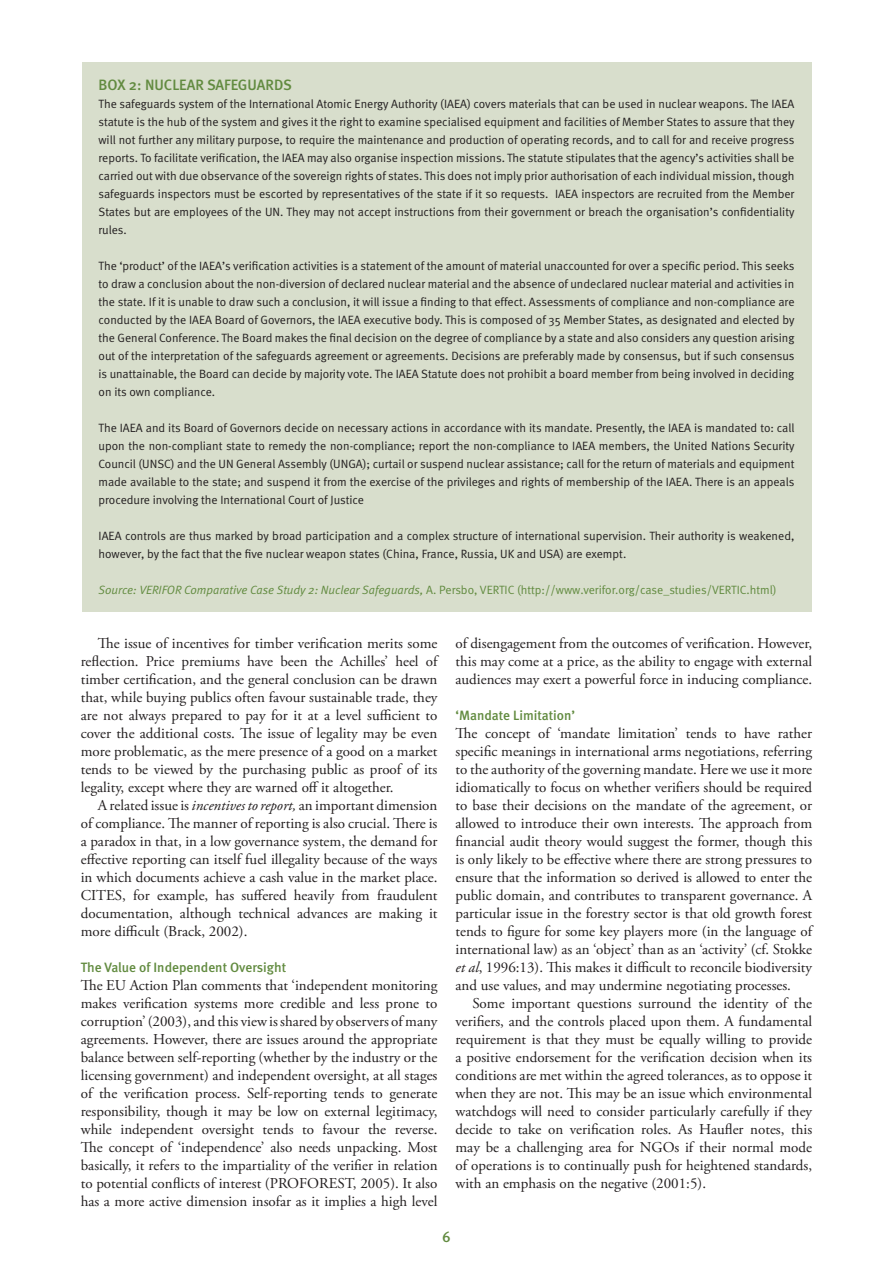
<style>
.page{position:relative;width:893px;height:1263px;background:#fff}
.page>*{position:absolute;margin:0;border:0;box-sizing:border-box;transform-origin:0 0}
.t1{font:15px/18px "Adobe Garamond Pro";color:#231f20;text-align:justify}
.t2{font:500 15px "Meta";color:#628b40}
.t3{font:500 13.5px "Meta";color:#628b40}
.t4{font:12px/18px "Meta Normal";color:#231f20;text-align:justify}
.t5{font:12px "Meta Normal";color:#628b40}
.s1{font-style:italic}
</style>
<div class="page">
<div style="left:82px;top:62px;width:729px;height:550px;background:#d8decc"></div>
<p class="t2" style="left:98px;top:76px;width:195px">BOX 2: NUCLEAR SAFEGUARDS</p>
<p class="t4" style="left:99px;top:95px;width:698px">The safeguards system of the International Atomic Energy Authority (IAEA) covers materials that can be used in nuclear weapons. The IAEA statute is the hub of the system and gives it the right to examine specialised equipment and facilities of Member States to assure that they will not further any military purpose, to require the maintenance and production of operating records, and to call for and receive progress reports. To facilitate verification, the IAEA may also organise inspection missions. The statute stipulates that the agency’s activities shall be carried out with due observance of the sovereign rights of states. This does not imply prior authorisation of each individual mission, though safeguards inspectors must be escorted by representatives of the state if it so requests. IAEA inspectors are recruited from the Member States but are employees of the UN. They may not accept instructions from their government or breach the organisation’s confidentiality rules.</p>
<p class="t4" style="left:99px;top:257px;width:697px">The ‘product’ of the IAEA’s verification activities is a statement of the amount of material unaccounted for over a specific period. This seeks to draw a conclusion about the non-diversion of declared nuclear material and the absence of undeclared nuclear material and activities in the state. If it is unable to draw such a conclusion, it will issue a finding to that effect. Assessments of compliance and non-compliance are conducted by the IAEA Board of Governors, the IAEA executive body. This is composed of 35 Member States, as designated and elected by the General Conference. The Board makes the final decision on the degree of compliance by a state and also considers any question arising out of the interpretation of the safeguards agreement or agreements. Decisions are preferably made by consensus, but if such consensus is unattainable, the Board can decide by majority vote. The IAEA Statute does not prohibit a board member from being involved in deciding on its own compliance.</p>
<p class="t4" style="left:99px;top:419px;width:698px">The IAEA and its Board of Governors decide on necessary actions in accordance with its mandate. Presently, the IAEA is mandated to: call upon the non-compliant state to remedy the non-compliance; report the non-compliance to IAEA members, the United Nations Security Council (UNSC) and the UN General Assembly (UNGA); curtail or suspend nuclear assistance; call for the return of materials and equipment made available to the state; and suspend it from the exercise of the privileges and rights of membership of the IAEA. There is an appeals procedure involving the International Court of Justice</p>
<p class="t4" style="left:99px;top:527px;width:697px">IAEA controls are thus marked by broad participation and a complex structure of international supervision. Their authority is weakened, however, by the fact that the five nuclear weapon states (China, France, Russia, UK and USA) are exempt.</p>
<p class="t5" style="left:99px;top:583px;width:680px"><span class="s1">Source: VERIFOR Comparative Case Study 2: Nuclear Safeguards,</span> A. Persbo, VERTIC (http://www.verifor.org/case_studies/VERTIC.html)</p>
<p class="t1" style="left:81px;top:635px;width:358px;text-indent:17px">The issue of incentives for timber verification merits some reflection. Price premiums have been the Achilles’ heel of timber certification, and the general conclusion can be drawn that, while buying publics often favour sustainable trade, they are not always prepared to pay for it at a level sufficient to cover the additional costs. The issue of legality may be even more problematic, as the mere presence of a good on a market tends to be viewed by the purchasing public as proof of its legality, except where they are warned off it altogether.</p>
<p class="t1" style="left:81px;top:797px;width:358px;text-indent:17px">A related issue is <span class="s1">incentives to report,</span> an important dimension of compliance. The manner of reporting is also crucial. There is a paradox in that, in a low governance system, the demand for effective reporting can itself fuel illegality because of the ways in which documents achieve a cash value in the market place.<br>CITES, for example, has suffered heavily from fraudulent documentation, although technical advances are making it more difficult (Brack, 2002).</p>
<p class="t3" style="left:81px;top:959px;width:207px">The Value of Independent Oversight</p>
<p class="t1" style="left:81px;top:977px;width:358px">The EU Action Plan comments that ‘independent monitoring makes verification systems more credible and less prone to corruption’ (2003), and this view is shared by observers of many agreements. However, there are issues around the appropriate balance between self-reporting (whether by the industry or the licensing government) and independent oversight, at all stages of the verification process. Self-reporting tends to generate responsibility, though it may be low on external legitimacy, while independent oversight tends to favour the reverse.<br>The concept of ‘independence’ also needs unpacking. Most basically, it refers to the impartiality of the verifier in relation to potential conflicts of interest (PROFOREST, 2005). It also has a more active dimension insofar as it implies a high level</p>
<p class="t1" style="left:455px;top:635px;width:358px">of disengagement from the outcomes of verification. However, this may come at a price, as the ability to engage with external audiences may exert a powerful force in inducing compliance.</p>
<p class="t3" style="left:455px;top:707px;width:121px">‘Mandate Limitation’</p>
<p class="t1" style="left:455px;top:725px;width:358px">The concept of ‘mandate limitation’ tends to have rather specific meanings in international arms negotiations, referring to the authority of the governing mandate. Here we use it more idiomatically to focus on whether verifiers should be required to base their decisions on the mandate of the agreement, or allowed to introduce their own interests. The approach from financial audit theory would suggest the former, though this is only likely to be effective where there are strong pressures to ensure that the information so derived is allowed to enter the public domain, and contributes to transparent governance. A particular issue in the forestry sector is that old growth forest tends to figure for some key players more (in the language of international law) as an ‘object’ than as an ‘activity’ (cf. Stokke <span class="s1">et al</span>, 1996:13). This makes it difficult to reconcile biodiversity and use values, and may undermine negotiating processes.</p>
<p class="t1" style="left:455px;top:995px;width:358px;text-indent:17px">Some important questions surround the identity of the verifiers, and the controls placed upon them. A fundamental requirement is that they must be equally willing to provide a positive endorsement for the verification decision when its conditions are met within the agreed tolerances, as to oppose it when they are not. This may be an issue which environmental watchdogs will need to consider particularly carefully if they decide to take on verification roles. As Haufler notes, this may be a challenging area for NGOs if their normal mode of operations is to continually push for heightened standards, with an emphasis on the negative (2001:5).</p>
<p class="t2" style="left:442px;top:1228px;width:10px">6</p>
</div>
